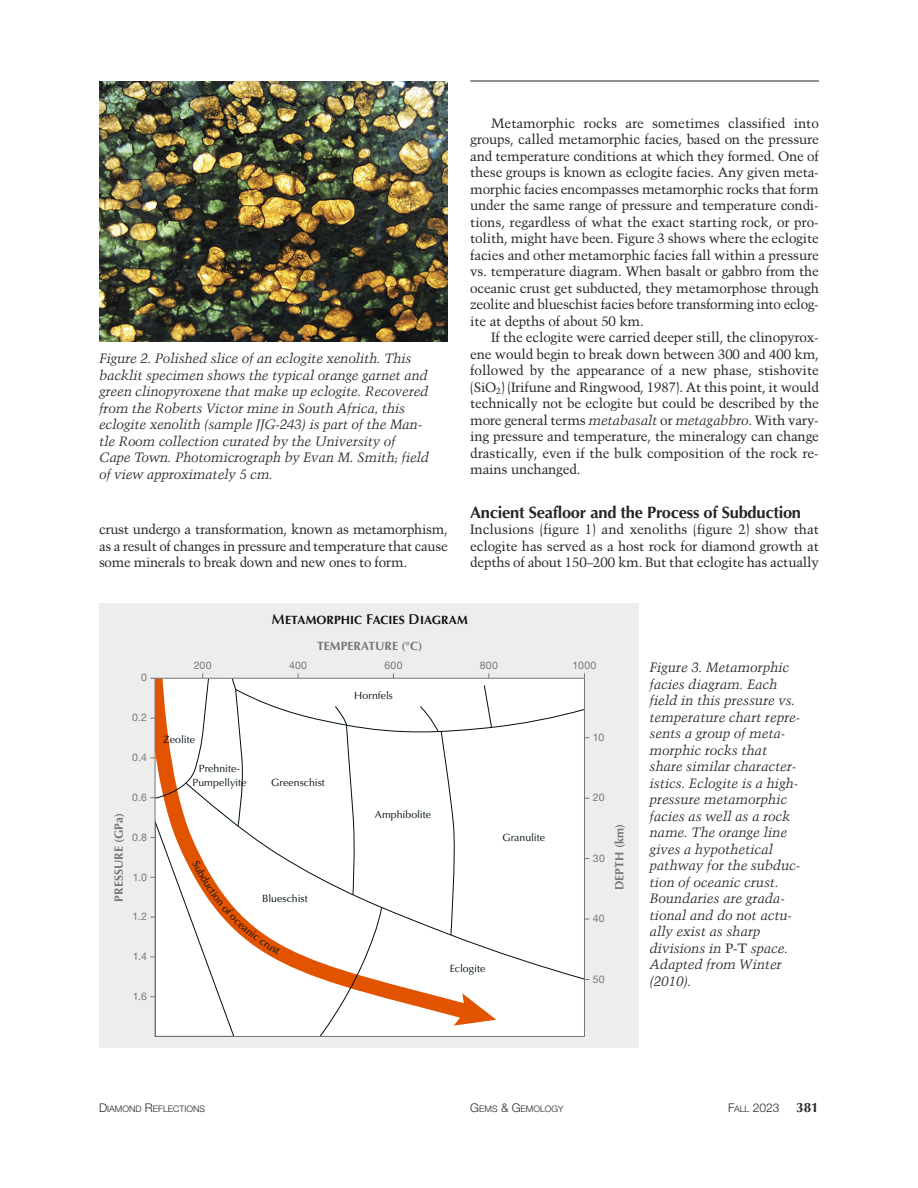
<style>
.page{position:relative;width:918px;height:1188px;background:#fff}
.page>*{position:absolute;margin:0;border:0;box-sizing:border-box;transform-origin:0 0}
.t1{font:700 16.5px "Optima LT Std";letter-spacing:-.015em;color:#272526}
.t2{font:13.5px/16.5px "Trump Mediaeval LT Std";letter-spacing:-.015em;color:#272526;text-align:justify}
.t3{font:italic 13.5px/16.5px "Trump Mediaeval LT Std";letter-spacing:-.01em;color:#272526}
.t4{font:700 12px "Optima LT Std";letter-spacing:.01em;color:#76777a}
.t5{font:700 12px "Optima LT Std";letter-spacing:.005em;color:#0e1113}
.t6{font:300 12px "Helvetica Neue LT Std";color:#272526}
.t7{font:10.5px/13.5px "Optima LT Std";color:#000e13;text-align:center}
.t8{font:10.5px "Helvetica Neue LT Std";letter-spacing:.025em;color:#76777a}
.t9{font:300 9px "Helvetica Neue LT Std";color:#272526}
.s1{font-style:italic}
.s2{font-family:"Optima LT Pro";font-weight:600;font-size:14.25px}
.s3{font-style:normal}
.s4{font-size:12px}
.s5{font-size:9px}
.s6{font-family:"Optima LT Std";font-weight:700;font-size:13.5px}
</style>
<div class="page">
<img style="left:99px;top:81px;width:349px;height:261px">
<div style="left:99px;top:603px;width:540px;height:444px;background:#ededee"></div>
<div style="left:155px;top:678px;width:429px;height:358px;background:#fff"></div>
<svg style="left:164px;top:799px;width:290px;height:217px"></svg>
<svg style="left:454px;top:993px;width:42px;height:33px"></svg>
<svg style="left:185px;top:799px;width:399px;height:181px"></svg>
<svg style="left:235px;top:689px;width:349px;height:138px"></svg>
<svg style="left:334px;top:705px;width:22px;height:191px"></svg>
<svg style="left:483px;top:685px;width:9px;height:43px"></svg>
<svg style="left:419px;top:705px;width:38px;height:231px"></svg>
<svg style="left:319px;top:907px;width:63px;height:129px"></svg>
<svg style="left:231px;top:677px;width:6px;height:13px"></svg>
<hr style="left:155px;top:678px;width:1px;height:358px;background:#76777a">
<hr style="left:584px;top:678px;width:1px;height:358px;background:#76777a">
<hr style="left:155px;top:678px;width:430px;height:1px;background:#76777a">
<hr style="left:155px;top:1036px;width:430px;height:1px;background:#76777a">
<svg style="left:151px;top:673px;width:58px;height:126px"></svg>
<hr style="left:470px;top:81px;width:349px;height:1px;background:#272526">
<svg style="left:151px;top:817px;width:130px;height:219px"></svg>
<p class="t3" style="left:99px;top:351px;width:332px">Figure 2. Polished slice of an eclogite xenolith. This backlit specimen shows the typical orange garnet and green clinopyroxene that make up eclogite. Recovered from the Roberts Victor mine in South Africa, this eclogite xenolith (sample JJG-243) is part of the Man&shy;tle Room collection curated by the University of Cape Town. Photomicrograph by Evan M. Smith; field of view approximately 5 cm.</p>
<p class="t2" style="left:99px;top:522px;width:350px">crust undergo a transformation, known as metamorphism, as a result of changes in pressure and temperature that cause some minerals to break down and new ones to form.</p>
<p class="t2" style="left:470px;top:115px;width:350px;text-indent:21px">Metamorphic rocks are sometimes classified into groups, called metamorphic facies, based on the pressure and temperature conditions at which they formed. One of these groups is known as eclogite facies. Any given meta&shy;morphic facies encompasses metamorphic rocks that form under the same range of pressure and temperature condi&shy;tions, regardless of what the exact starting rock, or pro&shy;tolith, might have been. Figure 3 shows where the eclogite facies and other metamorphic facies fall within a pressure vs. temperature diagram. When basalt or gabbro from the oceanic crust get subducted, they metamorphose through zeolite and blueschist facies before transforming into eclog&shy;ite at depths of about 50 km.</p>
<p class="t2" style="left:470px;top:330px;width:350px;text-indent:21px">If the eclogite were carried deeper still, the clinopyrox&shy;ene would begin to break down between 300 and 400 km, followed by the appearance of a new phase, stishovite (SiO<sub>2</sub>) (Irifune and Ringwood, 1987). At this point, it would technically not be eclogite but could be described by the more general terms <span class="s1">metabasalt</span> or <span class="s1">metagabbro</span>. With vary&shy;ing pressure and temperature, the mineralogy can change drastically, even if the bulk composition of the rock re&shy;mains unchanged.</p>
<p class="t1" style="left:470px;top:505px;width:332px">Ancient Seafloor and the Process of Subduction</p>
<p class="t2" style="left:470px;top:522px;width:350px">Inclusions (figure 1) and xenoliths (figure 2) show that eclogite has served as a host rock for diamond growth at depths of about 150–200 km. But that eclogite has actually</p>
<p class="t5" style="left:272px;top:613px;width:198px"><span class="s2">M</span>ETAMORPHIC <span class="s2">F</span>ACIES <span class="s2">D</span>IAGRAM</p>
<p class="t4" style="left:317px;top:639px;width:107px">TEMPERATURE (°C)</p>
<p class="t8" style="left:141px;top:672px;width:7px">0</p>
<p class="t8" style="left:194px;top:659px;width:19px">200</p>
<p class="t8" style="left:289px;top:659px;width:20px">400</p>
<p class="t8" style="left:384px;top:659px;width:20px">600</p>
<p class="t8" style="left:480px;top:659px;width:20px">800</p>
<p class="t8" style="left:573px;top:659px;width:25px">1000</p>
<p class="t7" style="left:354px;top:690px;width:40px">Hornfels</p>
<p class="t8" style="left:132px;top:712px;width:17px">0.2</p>
<p class="t8" style="left:132px;top:751px;width:16px">0.4</p>
<p class="t8" style="left:132px;top:791px;width:16px">0.6</p>
<p class="t8" style="left:132px;top:831px;width:16px">0.8</p>
<p class="t8" style="left:133px;top:871px;width:16px">1.0</p>
<p class="t8" style="left:133px;top:911px;width:16px">1.2</p>
<p class="t8" style="left:133px;top:950px;width:16px">1.4</p>
<p class="t8" style="left:133px;top:990px;width:16px">1.6</p>
<p class="t8" style="left:593px;top:731px;width:13px">10</p>
<p class="t7" style="left:163px;top:734px;width:33px">Zeolite</p>
<p class="t7" style="left:193px;top:763px;width:55px">Prehnite-<br>Pumpellyite</p>
<p class="t7" style="left:271px;top:776px;width:55px">Greenschist</p>
<p class="t8" style="left:593px;top:792px;width:13px">20</p>
<p class="t7" style="left:375px;top:809px;width:58px">Amphibolite</p>
<p class="t4" style="left:112px;top:902px;width:90px;rotate:-90deg">PRESSURE (GPa)</p>
<p class="t4" style="left:612px;top:890px;width:67px;rotate:-90deg">DEPTH (km)</p>
<p class="t7" style="left:503px;top:832px;width:44px">Granulite</p>
<p class="t8" style="left:593px;top:852px;width:13px">30</p>
<p class="t7" style="left:262px;top:893px;width:47px">Blueschist</p>
<p class="t8" style="left:593px;top:913px;width:13px">40</p>
<p class="t7" style="left:450px;top:963px;width:37px">Eclogite</p>
<p class="t8" style="left:593px;top:973px;width:13px">50</p>
<p class="t3" style="left:650px;top:660px;width:152px">Figure 3. Metamorphic facies diagram. Each field in this pressure vs. temperature chart repre&shy;sents a group of meta&shy;morphic rocks that share similar character&shy;istics. Eclogite is a high&shy;pressure metamorphic facies as well as a rock name. The orange line gives a hypothetical pathway for the subduc&shy;tion of oceanic crust.<br>Boundaries are grada&shy;tional and do not actu&shy;ally exist as sharp divisions in <span class="s3">P-T</span> space.<br>Adapted from Winter (2010).</p>
<p class="t9" style="left:99px;top:1104px;width:108px"><span class="s4">D</span>IAMOND <span class="s4">R</span>EFLECTIONS</p>
<p class="t9" style="left:470px;top:1104px;width:95px"><span class="s4">G</span>EMS <span class="s4">&amp; G</span>EMOLOGY</p>
<p class="t6" style="left:728px;top:1101px;width:92px">F<span class="s5">ALL</span> 2023 <span class="s6">381</span></p>
</div>
